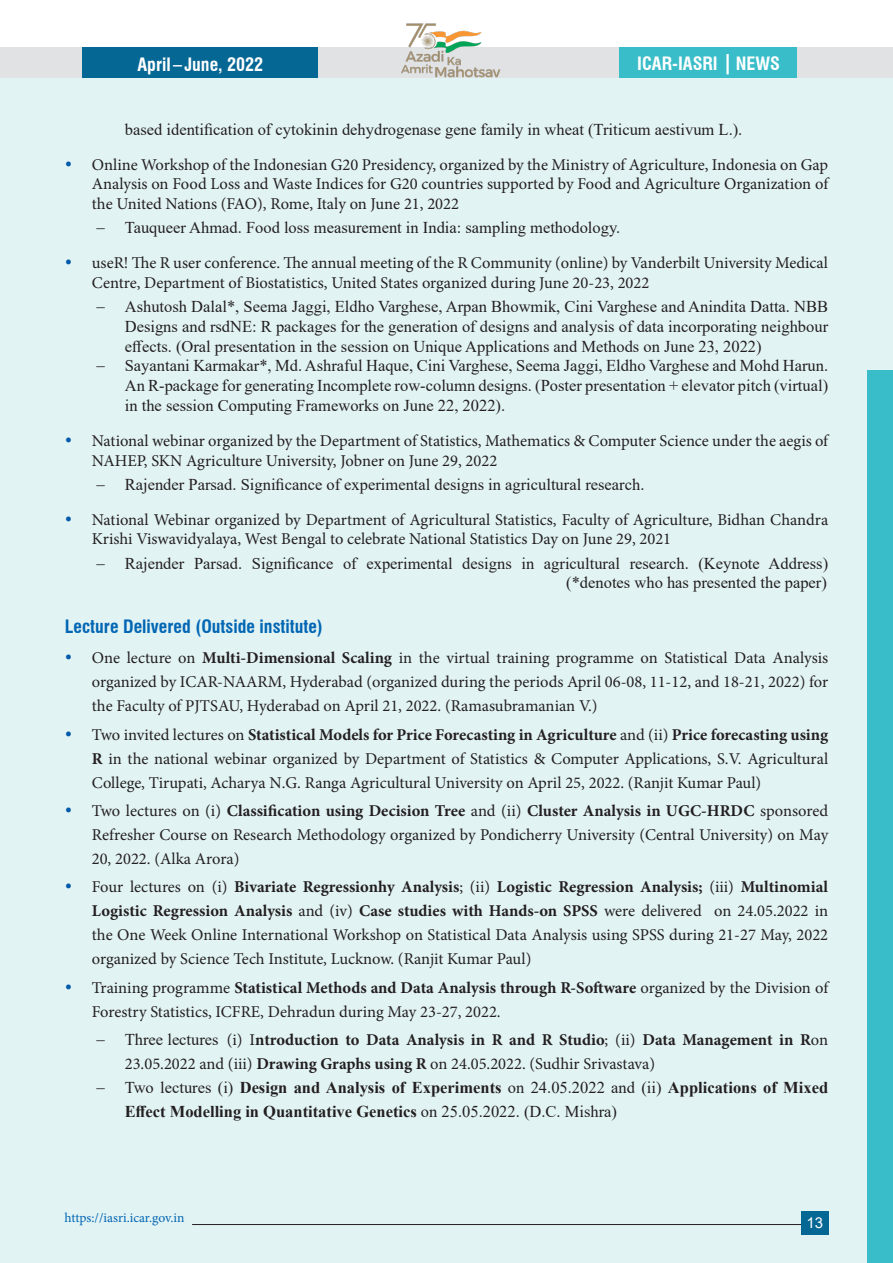
<style>
.page{position:relative;width:893px;height:1263px;background:#fff}
.page>*{position:absolute;margin:0;border:0;box-sizing:border-box;transform-origin:0 0}
.Heading_1{font:700 condensed 18px "Swiss 721 BT";color:#0166b3}
.t1{font:700 condensed 18px "Swiss 721 BT";color:#fff}
.t2{font:16.5px/24px "Minion Pro";color:#231f20;text-align:justify}
.t3{font:16.5px/19.8px "Times New Roman";color:#231f20;text-align:justify}
.t4{font:700 16.5px/24px "Minion Pro";color:#231f20}
.t5{font:700 16.5px/24px "Times New Roman";color:#231f20}
.t6{font:15px "Arial";color:#fff}
.t7{font:13.5px "Minion Pro";color:#0166b3}
.s1{font-weight:700}
.s2{font-family:"Times New Roman";font-weight:400}
.s3{font-weight:400}
</style>
<div class="page">
<div style="left:0;top:62px;width:893px;height:1201px;background:#e2f3f4"></div>
<div style="left:0;top:47px;width:893px;height:31px;background:#e1e2e4"></div>
<div style="left:83px;top:47px;width:235px;height:30px;background:#056794"></div>
<div style="left:620px;top:47px;width:177px;height:31px;background:#39bdc9"></div>
<hr style="left:726px;top:54px;width:3px;height:20px;background:#fff">
<div style="left:867px;top:370px;width:26px;height:893px;background:#39bdc9"></div>
<hr style="left:192px;top:1224px;width:617px;height:1px;background:#231f20">
<div style="left:801px;top:1210px;width:27px;height:24px;background:#056794"></div>
<img style="left:401px;top:23px;width:100px;height:55px">
<p class="t1" style="left:137px;top:53px;width:127px">April – June, 2022</p>
<p class="t1" style="left:637px;top:53px;width:144px">ICAR-IASRI NEWS</p>
<p class="t3" style="left:125px;top:119px;width:619px">based identification of cytokinin dehydrogenase gene family in wheat (Triticum aestivum L.).</p>
<p class="t2" style="left:92px;top:154px;width:738px;line-height:19.8px">Online Workshop of the Indonesian G20 Presidency, organized by the Ministry of Agriculture, Indonesia on Gap Analysis on Food Loss and Waste Indices for G20 countries supported by Food and Agriculture Organization of the United Nations (FAO), Rome, Italy on June 21, 2022</p>
<p class="t3" style="left:125px;top:217px;width:497px">Tauqueer Ahmad. Food loss measurement in India: sampling methodology.</p>
<p class="t2" style="left:92px;top:253px;width:738px;line-height:19.8px">useR! The R user conference. The annual meeting of the R Community (online) by Vanderbilt University Medical<br>Centre, Department of Biostatistics, United States organized during June 20-23, 2022</p>
<p class="t3" style="left:125px;top:296px;width:705px">Ashutosh Dalal*, Seema Jaggi, Eldho Varghese, Arpan Bhowmik, Cini Varghese and Anindita Datta. NBB Designs and rsdNE: R packages for the generation of designs and analysis of data incorporating neighbour effects. (Oral presentation in the session on Unique Applications and Methods on June 23, 2022)</p>
<p class="t3" style="left:125px;top:355px;width:705px">Sayantani Karmakar*, Md. Ashraful Haque, Cini Varghese, Seema Jaggi, Eldho Varghese and Mohd Harun.<br>An R-package for generating Incomplete row-column designs. (Poster presentation + elevator pitch (virtual) in the session Computing Frameworks on June 22, 2022).</p>
<p class="t2" style="left:92px;top:431px;width:738px;line-height:19.8px">National webinar organized by the Department of Statistics, Mathematics &amp; Computer Science under the aegis of<br>NAHEP, SKN Agriculture University, Jobner on June 29, 2022</p>
<p class="t3" style="left:125px;top:474px;width:521px">Rajender Parsad. Significance of experimental designs in agricultural research.</p>
<p class="t2" style="left:92px;top:509px;width:738px;line-height:19.8px">National Webinar organized by Department of Agricultural Statistics, Faculty of Agriculture, Bidhan Chandra<br>Krishi Viswavidyalaya, West Bengal to celebrate National Statistics Day on June 29, 2021</p>
<p class="t3" style="left:125px;top:552px;width:705px;text-align:right">Rajender Parsad. Significance of experimental designs in agricultural research. (Keynote Address) (*denotes who has presented the paper)</p>
<p class="Heading_1" style="left:65px;top:615px;width:260px">Lecture Delivered (Outside institute)</p>
<p class="t2" style="left:92px;top:646px;width:738px">One lecture on <span class="s1">Multi-Dimensional Scaling</span> in the virtual training programme on Statistical Data Analysis organized by ICAR-NAARM, Hyderabad (organized during the periods April 06-08, 11-12, and 18-21, 2022) for the Faculty of PJTSAU, Hyderabad on April 21, 2022. (Ramasubramanian V.)</p>
<p class="t2" style="left:92px;top:722px;width:738px">Two invited lectures on <span class="s1">Statistical Models for Price Forecasting in Agriculture</span> and (ii) <span class="s1">Price forecasting using R</span> in the national webinar organized by Department of Statistics &amp; Computer Applications, S.V. Agricultural College, Tirupati, Acharya N.G. Ranga Agricultural University on April 25, 2022. (Ranjit Kumar Paul)</p>
<p class="t2" style="left:92px;top:799px;width:738px">Two lectures on (i) <span class="s1">Classification using Decision Tree</span> and (ii) <span class="s1">Cluster Analysis in UGC-HRDC</span> sponsored Refresher Course on Research Methodology organized by Pondicherry University (Central University) on May 20, 2022. (Alka Arora)</p>
<p class="t2" style="left:92px;top:875px;width:738px">Four lectures on (i) <span class="s1">Bivariate Regressionhy Analysis</span>; (ii) <span class="s1">Logistic Regression Analysis;</span> (iii) <span class="s1">Multinomial Logistic Regression Analysis</span> and (iv) <span class="s1">Case studies with Hands-on SPSS</span> were delivered on 24.05.2022 in the One Week Online International Workshop on Statistical Data Analysis using SPSS during 21-27 May, 2022 organized by Science Tech Institute, Lucknow. (Ranjit Kumar Paul)</p>
<p class="t2" style="left:92px;top:975px;width:738px">Training programme <span class="s1">Statistical Methods and Data Analysis through R-Software</span> organized by the Division of<br>Forestry Statistics, ICFRE, Dehradun during May 23-27, 2022.</p>
<p class="t4" style="left:125px;top:1027px;width:705px"><span class="s2">Three lectures</span> <span class="s3">(i) I</span>ntroduction to Data Analysis in R and R Studio<span class="s3">; (ii)</span> Data Management in R<span class="s3">on<br>23.05.2022 and (iii)</span> Drawing Graphs using R <span class="s3">on 24.05.2022. (Sudhir Srivastava)</span></p>
<p class="t5" style="left:125px;top:1075px;width:705px"><span class="s3">Two lectures (i)</span> Design and Analysis of Experiments <span class="s3">on 24.05.2022 and (ii)</span> Applications of Mixed<br>Effect Modelling in Quantitative Genetics <span class="s3">on 25.05.2022. (D.C. Mishra)</span></p>
<p class="t7" style="left:65px;top:1208px;width:121px">https://iasri.icar.gov.in</p>
<p class="t6" style="left:806px;top:1212px;width:18px">13</p>
</div>
